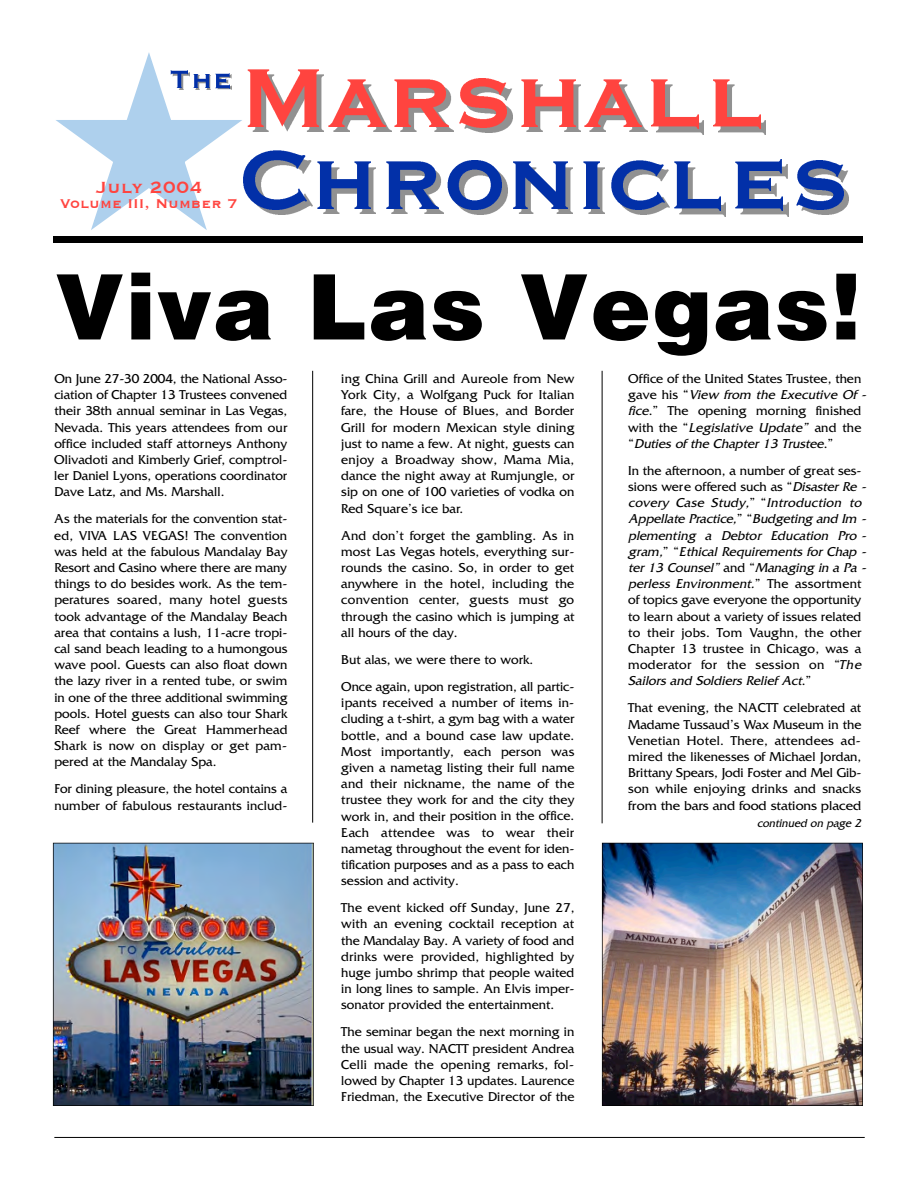
<style>
.page{position:relative;width:918px;height:1188px;background:#fff}
.page>*{position:absolute;margin:0;border:0;box-sizing:border-box;transform-origin:0 0}
.t1{font:900 91.8px "Helvetica";color:#000}
.t2{font:700 21px "Copperplate Gothic BT";color:#ff443f}
.t3{font:700 16.5px "Copperplate Gothic BT";color:#ff443f}
.t4{font:13.5px/16.2px "Friz Quadrata";color:#000;text-align:justify}
.t5{font:italic 12px "Friz Quadrata";color:#000;scale:.96 1}
.s1{color:#aed0ed}
.s2{font-style:italic}
</style>
<div class="page">
<img style="left:602px;top:843px;width:261px;height:263px">
<img style="left:53px;top:843px;width:261px;height:263px">
<img style="left:253px;top:75px;width:71px;height:57px">
<img style="left:247px;top:69px;width:72px;height:57px">
<img style="left:330px;top:126px;width:59px;height:6px">
<img style="left:328px;top:80px;width:56px;height:46px">
<img style="left:389px;top:90px;width:65px;height:42px">
<img style="left:384px;top:80px;width:64px;height:46px">
<img style="left:464px;top:88px;width:46px;height:45px">
<img style="left:450px;top:79px;width:57px;height:48px">
<img style="left:521px;top:85px;width:60px;height:47px">
<img style="left:510px;top:80px;width:65px;height:46px">
<img style="left:586px;top:124px;width:61px;height:8px">
<img style="left:580px;top:80px;width:62px;height:46px">
<img style="left:657px;top:114px;width:46px;height:20px">
<img style="left:651px;top:80px;width:47px;height:49px">
<img style="left:719px;top:114px;width:47px;height:20px">
<img style="left:714px;top:80px;width:46px;height:49px">
<img style="left:263px;top:160px;width:49px;height:55px">
<img style="left:243px;top:150px;width:64px;height:60px">
<img style="left:317px;top:167px;width:59px;height:47px">
<img style="left:307px;top:162px;width:63px;height:46px">
<img style="left:386px;top:173px;width:58px;height:41px">
<img style="left:375px;top:162px;width:63px;height:46px">
<img style="left:463px;top:167px;width:110px;height:48px">
<img style="left:440px;top:161px;width:62px;height:49px">
<img style="left:503px;top:162px;width:64px;height:46px">
<img style="left:583px;top:167px;width:22px;height:47px">
<img style="left:572px;top:162px;width:27px;height:46px">
<img style="left:627px;top:196px;width:99px;height:20px">
<img style="left:604px;top:160px;width:59px;height:50px">
<img style="left:663px;top:162px;width:57px;height:49px">
<img style="left:740px;top:165px;width:48px;height:51px">
<img style="left:724px;top:159px;width:59px;height:52px">
<img style="left:801px;top:170px;width:48px;height:45px">
<img style="left:787px;top:161px;width:56px;height:49px">
<img style="left:170px;top:71px;width:18px;height:17px">
<img style="left:195px;top:75px;width:36px;height:15px">
<img style="left:189px;top:74px;width:20px;height:14px">
<img style="left:211px;top:73px;width:19px;height:16px">
<div style="left:53px;top:237px;width:810px;height:6px;background:#000"></div>
<hr style="left:54px;top:1137px;width:811px;height:1px;background:#000">
<hr style="left:312px;top:371px;width:1px;height:452px;background:#000">
<hr style="left:602px;top:371px;width:1px;height:452px;background:#000">
<h2 class="t2" style="left:57px;top:176px;width:186px"><span class="s1">★</span>July 2004</h2>
<p class="t3" style="left:60px;top:194px;width:179px">Volume III, Number 7</p>
<h1 class="t1" style="left:54px;top:243px;width:809px">Viva Las Vegas!</h1>
<p class="t4" style="left:54px;top:372px;width:235px">On June 27-30 2004, the National Asso&shy;ciation of Chapter 13 Trustees convened their 38th annual seminar in Las Vegas, Nevada. This years attendees from our office included staff attorneys Anthony Olivadoti and Kimberly Grief, comptrol&shy;ler Daniel Lyons, operations coordinator Dave Latz, and Ms. Marshall.</p>
<p class="t4" style="left:54px;top:512px;width:235px">As the materials for the convention stat&shy;ed, VIVA LAS VEGAS! The convention was held at the fabulous Mandalay Bay Resort and Casino where there are many things to do besides work. As the tem&shy;peratures soared, many hotel guests took advantage of the Mandalay Beach area that contains a lush, 11-acre tropi&shy;cal sand beach leading to a humongous wave pool. Guests can also float down the lazy river in a rented tube, or swim in one of the three additional swimming pools. Hotel guests can also tour Shark Reef where the Great Hammerh e a d Shark is now on display or get pam&shy;pered at the Mandalay Spa.</p>
<p class="t4" style="left:54px;top:782px;width:234px">For dining pleasure, the hotel contains a number of fabulous restaurants includ-</p>
<p class="t4" style="left:341px;top:372px;width:235px">ing China Grill and Aureole from New York City, a Wolfgang Puck for Italian fare, the House of Blues, and Border Grill for modern Mexican style dining just to name a few. At night, guests can enjoy a Broadway show, Mama Mia, dance the night away at Rumjungle, or sip on one of 100 varieties of vodka on Red Square’s ice bar.</p>
<p class="t4" style="left:341px;top:528px;width:235px">And don’t forget the gambling. As in most Las Vegas hotels, everything sur&shy;rounds the casino. So, in order to get anywhere in the hotel, including the convention center, guests must go through the casino which is jumping at all hours of the day.</p>
<p class="t4" style="left:341px;top:647px;width:235px;line-height:27px">But alas, we were there to work.<br>Once again, upon registration, all partic-</p>
<p class="t4" style="left:341px;top:696px;width:235px">ipants received a number of items in&shy;cluding a t-shirt, a gym bag with a water bottle, and a bound case law update.<br>Most importantly, each person was given a nametag listing their full name and their nickname, the name of the trustee they work for and the city they work in, and their position in the office.<br>Each attendee was to wear their nametag throughout the event for iden&shy;tification purposes and as a pass to each session and activity.</p>
<p class="t4" style="left:341px;top:901px;width:235px">The event kicked off Sunday, June 27, with an evening cocktail reception at the Mandalay Bay. A variety of food and drinks were provided, highlighted by huge jumbo shrimp that people waited in long lines to sample. An Elvis imper&shy;sonator provided the entertainment.</p>
<p class="t4" style="left:341px;top:1025px;width:235px">The seminar began the next morning in the usual way. NACTT president Andrea Celli made the opening remarks, fol&shy;lowed by Chapter 13 updates. Laurence Friedman, the Executive Director of the</p>
<p class="t4" style="left:628px;top:372px;width:242px;text-align:left">Office of the United States Trustee, then g av e h i s “ <span class="s2">View from the Executive Of - fice</span>.” The opening morning finished w i t h t h e “ <span class="s2">Legislative Update”</span> a n d t h e “ <span class="s2">Duties of the Chapter 13 Trustee</span>. ”</p>
<p class="t4" style="left:628px;top:464px;width:242px;text-align:left">In the afternoon, a number of great ses&shy;sions were offered such as “<span class="s2">Disaster Re - covery Case Study,</span>” “ <span class="s2">Introduction to Appellate Practice,</span>” “ <span class="s2">Budgeting and Im - plementing a Debtor Education Pro - gram,</span>” “ <span class="s2">Ethical Requirements for Chap - ter 13 Counsel”</span> a n d “ <span class="s2">Managing in a Pa - perless Environment.</span>” T h e a s s o r t m e n t of topics gave everyone the opportunity to learn about a variety of issues related to their jobs. Tom Vaughn, the other Chapter 13 trustee in Chicago, was a moderator for the session on “<span class="s2">T he Sailors and Soldiers Relief Act</span>. ”</p>
<p class="t4" style="left:628px;top:701px;width:235px">That evening, the NACTT celebrated at Madame Tussaud’s Wax Museum in the Venetian Hotel. There, attendees ad&shy;mired the likenesses of Michael Jordan, Brittany Spears, Jodi Foster and Mel Gib&shy;son while enjoying drinks and snacks from the bars and food stations placed</p>
<p class="t5" style="left:757px;top:818px;width:112px">continued on page 2</p>
</div>
